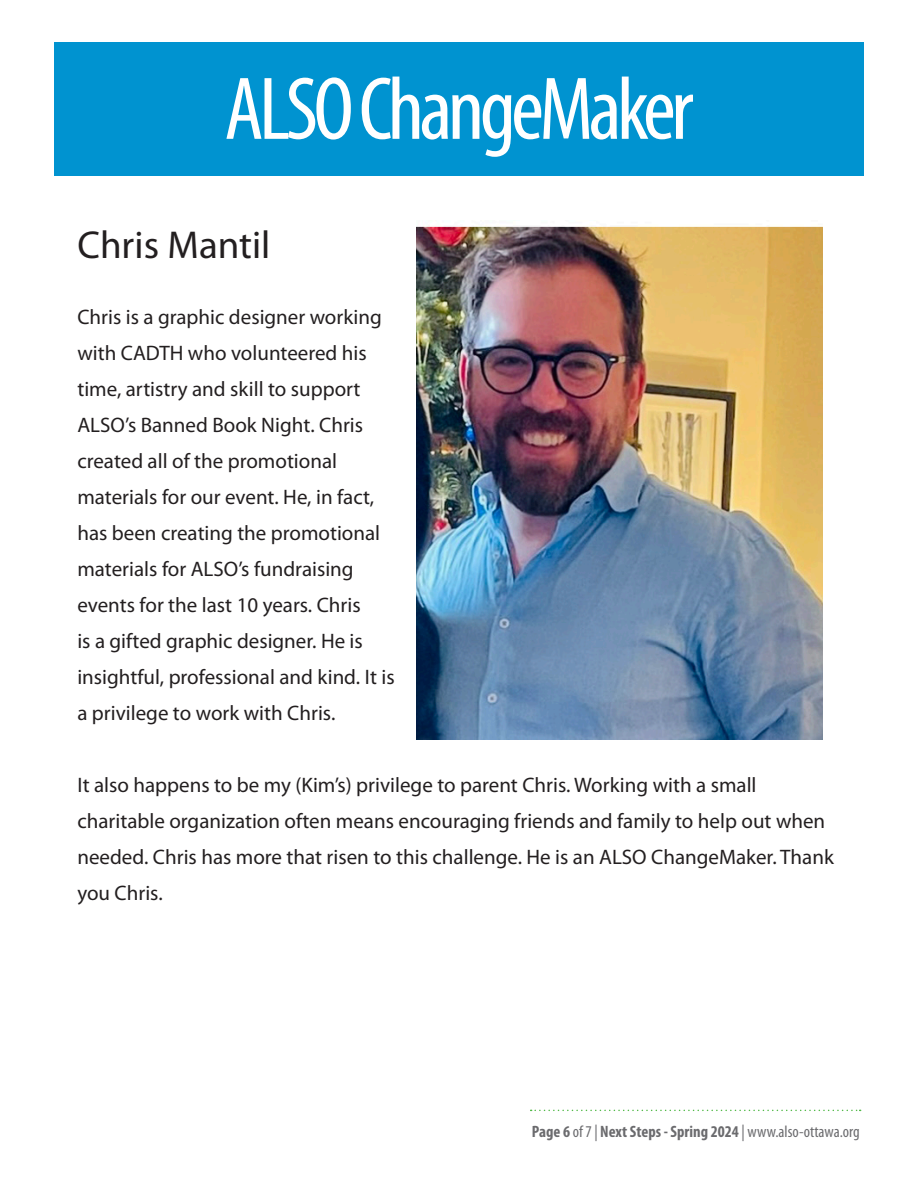
<style>
.page{position:relative;width:918px;height:1188px;background:#fff}
.page>*{position:absolute;margin:0;border:0;box-sizing:border-box;transform-origin:0 0}
.t1{font:condensed 90px "Myriad Pro";letter-spacing:-.05em;color:#fff}
.t2{font:39px "Myriad Pro";color:#231f20}
.t3{font:21px/36px "Myriad Pro";color:#231f20}
.t4{font:700 condensed 16.5px "Myriad Pro";color:#6b6b6e}
.s1{font-weight:400}
</style>
<div class="page">
<img style="left:416px;top:220px;width:407px;height:519px">
<svg style="left:531px;top:1110px;width:330px;height:1px"></svg>
<div style="left:54px;top:42px;width:810px;height:134px;background:#0093d0"></div>
<p class="t1" style="left:224px;top:55px;width:471px">ALSO ChangeMaker</p>
<p class="t2" style="left:77px;top:221px;width:195px">Chris Mantil</p>
<p class="t3" style="left:77px;top:298px;width:319px">Chris is a graphic designer working with CADTH who volunteered his time, artistry and skill to support ALSO’s Banned Book Night. Chris created all of the promotional materials for our event. He, in fact, has been creating the promotional materials for ALSO’s fundraising events for the last 10 years. Chris<br>is a gifted graphic designer. He is insightful, professional and kind. It is a privilege to work with Chris.</p>
<p class="t3" style="left:77px;top:766px;width:758px">It also happens to be my (Kim’s) privilege to parent Chris. Working with a small charitable organization often means encouraging friends and family to help out when needed. Chris has more that risen to this challenge. He is an ALSO ChangeMaker. Thank you Chris.</p>
<p class="t4" style="left:532px;top:1121px;width:329px">Page 6 <span class="s1">of 7 |</span> Next Steps - Spring 2024 <span class="s1">| www.also-ottawa.org</span></p>
</div>
